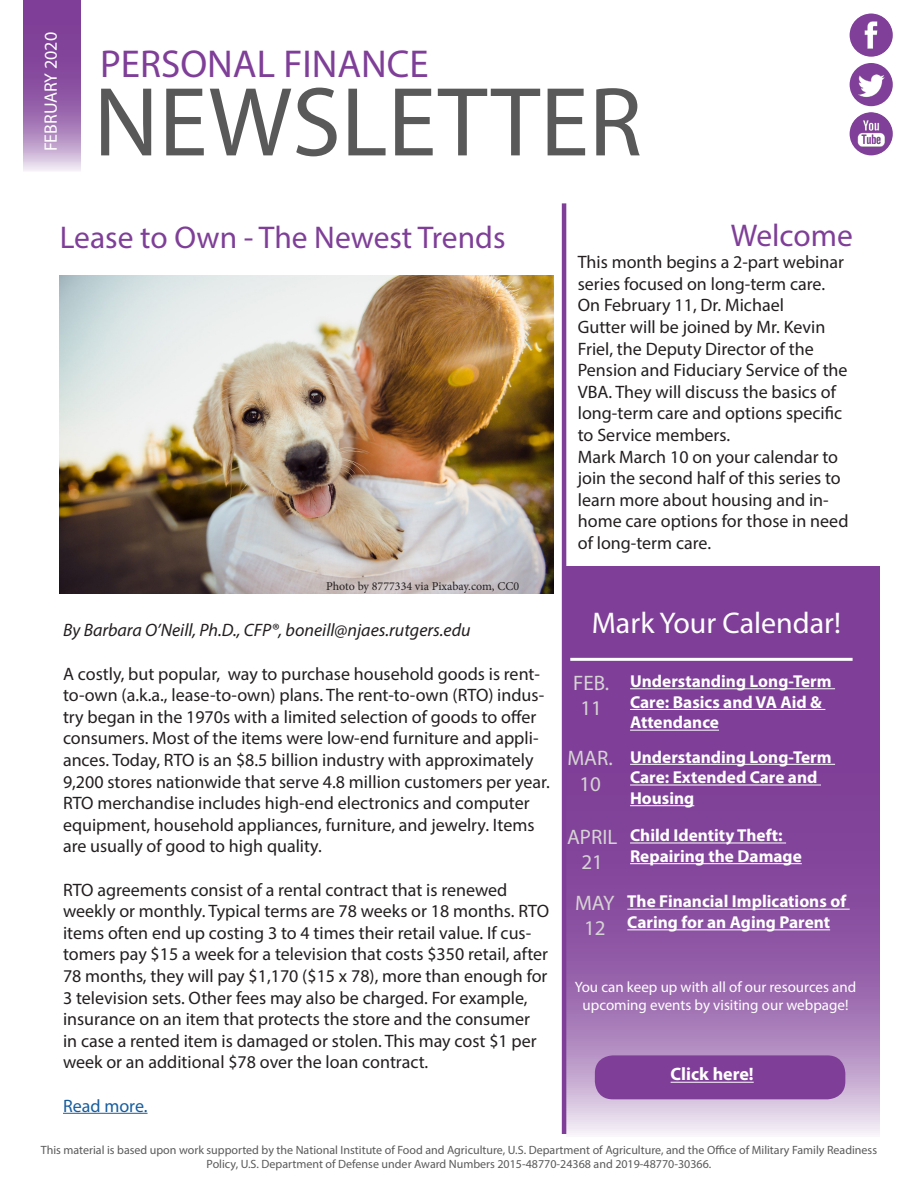
<style>
.page{position:relative;width:918px;height:1188px;background:#fff}
.page>*{position:absolute;margin:0;border:0;box-sizing:border-box;transform-origin:0 0}
.t1{font:99px "Myriad Pro";color:#5a5959}
.t2{font:39px "Myriad Pro";color:#7f3f98}
.t3{font:31.5px "Myriad Pro";color:#7f3f98}
.t4{font:30px "Myriad Pro";color:#fff}
.t5{font:21px/25.2px "Myriad Pro";color:#d6d4d4;text-align:center}
.t6{font:18px/21.6px "Myriad Pro";color:#231f20}
.t7{font:italic 18px "Myriad Pro";color:#231f20}
.t8{font:18px "Myriad Pro";color:#fff}
.t9{font:700 18px "Myriad Pro";color:#fff}
.t10{font:18px "Myriad Pro";color:#175d9e}
.t11{font:700 17.25px/20.7px "Myriad Pro";color:#fff}
.t12{font:15px "Myriad Pro";color:#fff}
.t13{font:12px/14.4px "Myriad Pro";color:#5a5a5a;text-align:center}
.t14{font:12px "Minion Pro";color:#231f20}
</style>
<div class="page">
<svg style="left:23px;top:0;width:58px;height:171px;background:#9966ad"></svg>
<svg style="left:566px;top:566px;width:314px;height:569px;background:#9058a5"></svg>
<img style="left:850px;top:14px;width:43px;height:43px;border-radius:22px">
<img style="left:850px;top:63px;width:43px;height:43px;border-radius:22px">
<img style="left:850px;top:112px;width:43px;height:43px;border-radius:22px">
<hr style="left:562px;top:203px;width:4px;height:931px;background:#7f3f98">
<hr style="left:570px;top:658px;width:283px;height:3px;background:#fff">
<div style="left:595px;top:1055px;width:250px;height:44px;background:#7f3f98;border-radius:18px"></div>
<hr style="left:671px;top:1082px;width:83px;height:1px;background:#fff">
<hr style="left:630px;top:764px;width:205px;height:1px;background:#fff">
<hr style="left:630px;top:785px;width:191px;height:1px;background:#fff">
<hr style="left:630px;top:805px;width:64px;height:1px;background:#fff">
<hr style="left:630px;top:688px;width:205px;height:1px;background:#fff">
<hr style="left:630px;top:709px;width:195px;height:1px;background:#fff">
<hr style="left:630px;top:730px;width:89px;height:1px;background:#fff">
<hr style="left:63px;top:1113px;width:85px;height:1px;background:#175d9e">
<hr style="left:630px;top:843px;width:156px;height:1px;background:#fff">
<hr style="left:630px;top:863px;width:172px;height:1px;background:#fff">
<hr style="left:627px;top:909px;width:223px;height:1px;background:#fff">
<hr style="left:627px;top:929px;width:203px;height:1px;background:#fff">
<img style="left:60px;top:275px;width:494px;height:319px">
<p class="t8" style="left:40px;top:151px;width:121px;rotate:-90deg">FEBRUARY 2020</p>
<p class="t2" style="left:100px;top:40px;width:330px">PERSONAL FINANCE</p>
<p class="t1" style="left:94px;top:61px;width:550px">NEWSLETTER</p>
<p class="t3" style="left:60px;top:218px;width:447px">Lease to Own - The Newest Trends</p>
<p class="t3" style="left:731px;top:216px;width:124px">Welcome</p>
<p class="t14" style="left:326px;top:578px;width:194px">Photo by 8777334 via Pixabay.com, CC0</p>
<p class="t7" style="left:63px;top:619px;width:409px">By Barbara O’Neill, Ph.D., CFP®, boneill@njaes.rutgers.edu</p>
<p class="t6" style="left:63px;top:662px;width:488px">A costly, but popular, way to purchase household goods is rent&shy;to-own (a.k.a., lease-to-own) plans. The rent-to-own (RTO) indus&shy;try began in the 1970s with a limited selection of goods to offer consumers. Most of the items were low-end furniture and appli&shy;ances. Today, RTO is an $8.5 billion industry with approximately 9,200 stores nationwide that serve 4.8 million customers per year.<br>RTO merchandise includes high-end electronics and computer equipment, household appliances, furniture, and jewelry. Items are usually of good to high quality.</p>
<p class="t6" style="left:63px;top:878px;width:488px">RTO agreements consist of a rental contract that is renewed weekly or monthly. Typical terms are 78 weeks or 18 months. RTO items often end up costing 3 to 4 times their retail value. If cus&shy;tomers pay $15 a week for a television that costs $350 retail, after 78 months, they will pay $1,170 ($15 x 78), more than enough for 3 television sets. Other fees may also be charged. For example, insurance on an item that protects the store and the consumer<br>in case a rented item is damaged or stolen. This may cost $1 per week or an additional $78 over the loan contract.</p>
<p class="t10" style="left:63px;top:1094px;width:86px">Read more.</p>
<p class="t6" style="left:578px;top:251px;width:268px">This month begins a 2-part webinar series focused on long-term care.<br>On February 11, Dr. Michael</p>
<p class="t6" style="left:578px;top:316px;width:271px">Gutter will be joined by Mr. Kevin<br>Friel, the Deputy Director of the<br>Pension and Fiduciary Service of the<br>VBA. They will discuss the basics of long-term care and options specific to Service members.</p>
<p class="t6" style="left:578px;top:445px;width:272px">Mark March 10 on your calendar to join the second half of this series to learn more about housing and in&shy;home care options for those in need of long-term care.</p>
<p class="t4" style="left:592px;top:605px;width:251px">Mark Your Calendar!</p>
<p class="t5" style="left:573px;top:670px;width:38px">FEB.</p>
<p class="t5" style="left:580px;top:695px;width:23px">11</p>
<p class="t5" style="left:568px;top:745px;width:47px">MAR.<br>10</p>
<p class="t5" style="left:567px;top:824px;width:52px">APRIL<br>21</p>
<p class="t5" style="left:575px;top:890px;width:41px">MAY<br>12</p>
<p class="t11" style="left:630px;top:670px;width:203px">Understanding Long-Term<br>Care: Basics and VA Aid &amp;</p>
<p class="t11" style="left:630px;top:712px;width:90px">Attendance</p>
<p class="t11" style="left:630px;top:746px;width:203px">Understanding Long-Term<br>Care: Extended Care and<br>Housing</p>
<p class="t11" style="left:630px;top:825px;width:154px">Child Identity Theft:</p>
<p class="t11" style="left:630px;top:845px;width:173px">Repairing the Damage</p>
<p class="t11" style="left:627px;top:891px;width:220px">The Financial Implications of<br>Caring for an Aging Parent</p>
<p class="t12" style="left:575px;top:978px;width:283px">You can keep up with all of our resources and</p>
<p class="t12" style="left:583px;top:996px;width:267px">upcoming events by visiting our webpage!</p>
<p class="t9" style="left:671px;top:1063px;width:85px">Click here!</p>
<p class="t13" style="left:41px;top:1142px;width:838px">This material is based upon work supported by the National Institute of Food and Agriculture, U.S. Department of Agriculture, and the Office of Military Family Readiness<br>Policy, U.S. Department of Defense under Award Numbers 2015-48770-24368 and 2019-48770-30366.</p>
</div>
